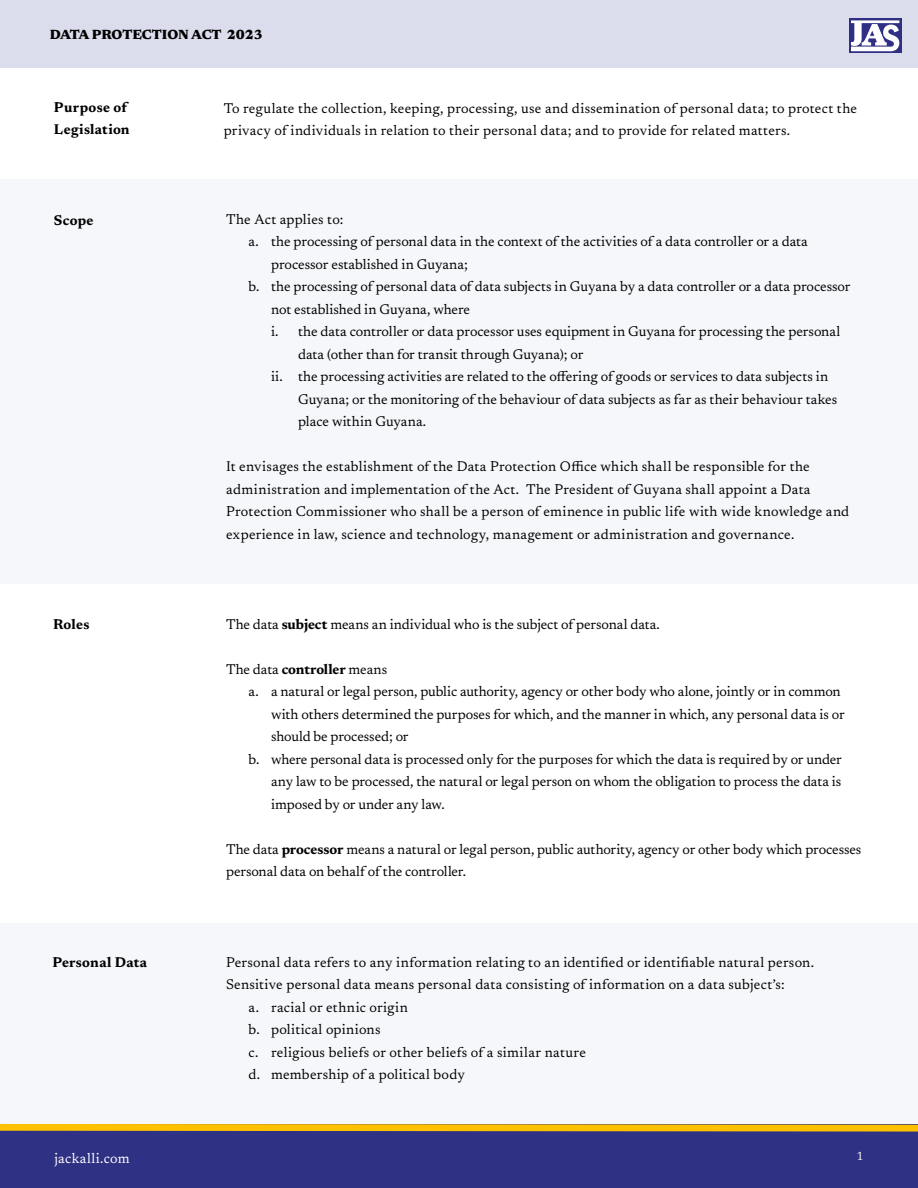
<style>
.page{position:relative;width:918px;height:1188px;background:#fff}
.page>*{position:absolute;margin:0;border:0;box-sizing:border-box;transform-origin:0 0}
.t1{font:14.25px/22.5px "Newsreader 16 pt";letter-spacing:.005em;color:#000}
.t2{font:700 14.25px/22.5px "Newsreader 16 pt";letter-spacing:.02em;color:#000}
.t3{font:14.25px "Newsreader 16 pt";letter-spacing:.025em;color:#000}
.t4{font:14.25px "Newsreader 16 pt";letter-spacing:.025em;color:#fff}
.t5{font:800 13.5px "Newsreader 16 pt";color:#000}
.t6{font:12px "Newsreader 16 pt";color:#fff}
.s1{font-weight:700}
</style>
<div class="page">
<div style="left:0;top:924px;width:918px;height:200px;background:#f6f7fa"></div>
<div style="left:0;top:1124px;width:918px;height:64px;background:#2e3184"></div>
<div style="left:0;top:0;width:918px;height:68px;background:#dbddec"></div>
<svg style="left:849px;top:19px;width:52px;height:34px"></svg>
<svg style="left:851px;top:20px;width:48px;height:31px"></svg>
<svg style="left:0;top:1124px;width:918px;height:8px;background:#ddab13"></svg>
<div style="left:0;top:179px;width:918px;height:405px;background:#f6f7fa"></div>
<p class="t5" style="left:50px;top:25px;width:215px">DATA PROTECTION ACT 2023</p>
<p class="t2" style="left:54px;top:95px;width:77px">Purpose of<br>Legislation</p>
<p class="t1" style="left:224px;top:96px;width:635px">To regulate the collection, keeping, processing, use and dissemination of personal data; to protect the privacy of individuals in relation to their personal data; and to provide for related matters.</p>
<p class="t2" style="left:54px;top:208px;width:41px">Scope</p>
<p class="t1" style="left:226px;top:207px;width:119px">The Act applies to:</p>
<p class="t1" style="left:249px;top:230px;width:561px">a. the processing of personal data in the context of the activities of a data controller or a data</p>
<p class="t1" style="left:271px;top:252px;width:198px">processor established in Guyana;</p>
<p class="t1" style="left:249px;top:275px;width:603px">b. the processing of personal data of data subjects in Guyana by a data controller or a data processor</p>
<p class="t1" style="left:271px;top:297px;width:201px">not established in Guyana, where</p>
<p class="t1" style="left:271px;top:320px;width:571px">i. the data controller or data processor uses equipment in Guyana for processing the personal</p>
<p class="t1" style="left:298px;top:342px;width:287px">data (other than for transit through Guyana); or</p>
<p class="t1" style="left:271px;top:365px;width:559px">ii. the processing activities are related to the offering of goods or services to data subjects in</p>
<p class="t1" style="left:298px;top:387px;width:541px">Guyana; or the monitoring of the behaviour of data subjects as far as their behaviour takes</p>
<p class="t1" style="left:298px;top:410px;width:130px">place within Guyana.</p>
<p class="t1" style="left:226px;top:455px;width:625px">It envisages the establishment of the Data Protection Office which shall be responsible for the administration and implementation of the Act. The President of Guyana shall appoint a Data Protection Commissioner who shall be a person of eminence in public life with wide knowledge and experience in law, science and technology, management or administration and governance.</p>
<p class="t2" style="left:53px;top:612px;width:38px">Roles</p>
<p class="t1" style="left:226px;top:612px;width:435px">The data <span class="s1">subject</span> means an individual who is the subject of personal data.</p>
<p class="t1" style="left:226px;top:657px;width:163px">The data <span class="s1">controller</span> means</p>
<p class="t1" style="left:249px;top:679px;width:594px">a. a natural or legal person, public authority, agency or other body who alone, jointly or in common</p>
<p class="t1" style="left:271px;top:702px;width:575px">with others determined the purposes for which, and the manner in which, any personal data is or</p>
<p class="t1" style="left:271px;top:724px;width:139px">should be processed; or</p>
<p class="t1" style="left:249px;top:747px;width:595px">b. where personal data is processed only for the purposes for which the data is required by or under</p>
<p class="t1" style="left:271px;top:769px;width:572px">any law to be processed, the natural or legal person on whom the obligation to process the data is</p>
<p class="t1" style="left:271px;top:792px;width:175px">imposed by or under any law.</p>
<p class="t1" style="left:226px;top:837px;width:637px">The data <span class="s1">processor</span> means a natural or legal person, public authority, agency or other body which processes personal data on behalf of the controller.</p>
<p class="t2" style="left:52px;top:950px;width:96px">Personal Data</p>
<p class="t1" style="left:226px;top:950px;width:590px">Personal data refers to any information relating to an identified or identifiable natural person.</p>
<p class="t1" style="left:226px;top:972px;width:560px">Sensitive personal data means personal data consisting of information on a data subject’s:</p>
<p class="t3" style="left:249px;top:997px;width:161px">a. racial or ethnic origin</p>
<p class="t1" style="left:249px;top:1017px;width:134px">b. political opinions</p>
<p class="t1" style="left:249px;top:1040px;width:339px">c. religious beliefs or other beliefs of a similar nature</p>
<p class="t1" style="left:249px;top:1062px;width:218px">d. membership of a political body</p>
<p class="t4" style="left:55px;top:1148px;width:77px">jackalli.com</p>
<p class="t6" style="left:857px;top:1147px;width:8px">1</p>
</div>
